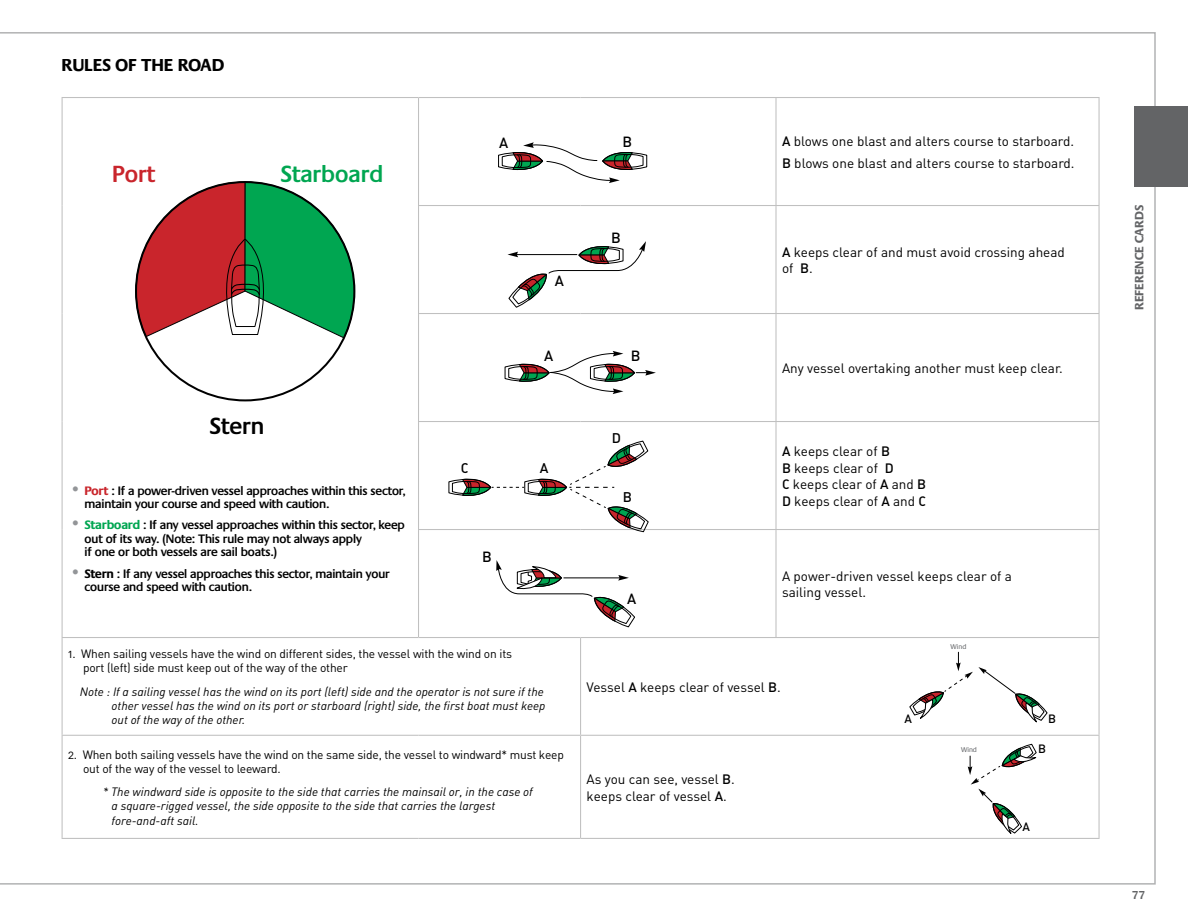
<style>
.page{position:relative;width:1188px;height:918px;background:#fff}
.page>*{position:absolute;margin:0;border:0;box-sizing:border-box;transform-origin:0 0}
.t1{font:600 24.3px "Praxis";color:#00a651}
.t2{font:600 24.3px "Praxis";color:#000}
.t3{font:600 24.3px "Praxis";color:#c9252c}
.t4{font:700 18px "Praxis";color:#000}
.t5{font:14.55px "DIN Medium Alternate";color:#000}
.t6{font:13.95px "DIN Medium Alternate";color:#000}
.Paragraphe{font:13.5px/16.5px "DIN Regular Alternate";color:#000}
.t7{font:600 12.75px/13.5px "Praxis";letter-spacing:-.01em;color:#000}
.t8{font:700 12.6px "Praxis";letter-spacing:.005em;color:#636466}
.Note{font:12px/14.4px "DIN Regular Italic Alt";color:#000}
.t9{font:12px/14.2px "DIN Regular Alternate";letter-spacing:-.015em;color:#000}
.t10{font:12px "DIN Medium Alternate";color:#000}
.t11{font:600 12px "Praxis";color:#636466}
.t12{font:7.2px "Praxis";color:#67696c}
.s1{font-size:18px;color:#939598}
.s2{font-weight:700;color:#c9252b}
.s3{font-weight:700;color:#00a651}
.s4{font-weight:700}
.s5{font-family:"DIN Medium Alternate"}
</style>
<div class="page">
<div style="left:1134px;top:106px;width:54px;height:81px;background:#636466"></div>
<hr style="left:62px;top:97px;width:357px;height:1px;background:#c0c0c0">
<hr style="left:62px;top:98px;width:1px;height:108px;background:#c0c0c0">
<hr style="left:419px;top:97px;width:162px;height:1px;background:#c0c0c0">
<hr style="left:418px;top:98px;width:1px;height:107px;background:#c0c0c0">
<hr style="left:581px;top:97px;width:195px;height:1px;background:#c0c0c0">
<hr style="left:776px;top:97px;width:324px;height:1px;background:#c0c0c0">
<hr style="left:775px;top:98px;width:2px;height:107px;background:#c0c0c0">
<hr style="left:1099px;top:98px;width:1px;height:107px;background:#c0c0c0">
<hr style="left:62px;top:206px;width:1px;height:108px;background:#c0c0c0">
<hr style="left:418px;top:205px;width:163px;height:1px;background:#c0c0c0">
<hr style="left:418px;top:206px;width:1px;height:107px;background:#c0c0c0">
<hr style="left:581px;top:205px;width:195px;height:1px;background:#c0c0c0">
<hr style="left:776px;top:205px;width:324px;height:1px;background:#c0c0c0">
<hr style="left:775px;top:206px;width:2px;height:107px;background:#c0c0c0">
<hr style="left:1099px;top:206px;width:1px;height:107px;background:#c0c0c0">
<hr style="left:62px;top:314px;width:1px;height:108px;background:#c0c0c0">
<hr style="left:418px;top:313px;width:163px;height:1px;background:#c0c0c0">
<hr style="left:418px;top:314px;width:1px;height:107px;background:#c0c0c0">
<hr style="left:581px;top:313px;width:195px;height:1px;background:#c0c0c0">
<hr style="left:776px;top:313px;width:324px;height:1px;background:#c0c0c0">
<hr style="left:775px;top:314px;width:2px;height:107px;background:#c0c0c0">
<hr style="left:1099px;top:314px;width:1px;height:107px;background:#c0c0c0">
<hr style="left:62px;top:422px;width:1px;height:108px;background:#c0c0c0">
<hr style="left:418px;top:421px;width:163px;height:1px;background:#c0c0c0">
<hr style="left:418px;top:422px;width:1px;height:107px;background:#c0c0c0">
<hr style="left:581px;top:421px;width:195px;height:1px;background:#c0c0c0">
<hr style="left:776px;top:421px;width:324px;height:1px;background:#c0c0c0">
<hr style="left:775px;top:422px;width:2px;height:107px;background:#c0c0c0">
<hr style="left:1099px;top:422px;width:1px;height:107px;background:#c0c0c0">
<hr style="left:62px;top:530px;width:1px;height:107px;background:#c0c0c0">
<hr style="left:418px;top:529px;width:163px;height:1px;background:#c0c0c0">
<hr style="left:418px;top:530px;width:1px;height:107px;background:#c0c0c0">
<hr style="left:581px;top:529px;width:195px;height:1px;background:#c0c0c0">
<hr style="left:776px;top:529px;width:324px;height:1px;background:#c0c0c0">
<hr style="left:775px;top:530px;width:2px;height:107px;background:#c0c0c0">
<hr style="left:1099px;top:530px;width:1px;height:107px;background:#c0c0c0">
<hr style="left:62px;top:637px;width:357px;height:1px;background:#c0c0c0">
<hr style="left:62px;top:638px;width:1px;height:97px;background:#c0c0c0">
<hr style="left:419px;top:637px;width:162px;height:1px;background:#c0c0c0">
<hr style="left:581px;top:637px;width:195px;height:1px;background:#c0c0c0">
<hr style="left:580px;top:638px;width:1px;height:97px;background:#c0c0c0">
<hr style="left:776px;top:637px;width:324px;height:1px;background:#c0c0c0">
<hr style="left:1099px;top:638px;width:1px;height:97px;background:#c0c0c0">
<hr style="left:62px;top:735px;width:357px;height:1px;background:#c0c0c0">
<hr style="left:62px;top:736px;width:1px;height:102px;background:#c0c0c0">
<hr style="left:419px;top:735px;width:162px;height:1px;background:#c0c0c0">
<hr style="left:581px;top:735px;width:195px;height:1px;background:#c0c0c0">
<hr style="left:580px;top:736px;width:1px;height:102px;background:#c0c0c0">
<hr style="left:776px;top:735px;width:324px;height:1px;background:#c0c0c0">
<hr style="left:1099px;top:736px;width:1px;height:102px;background:#c0c0c0">
<hr style="left:62px;top:838px;width:357px;height:1px;background:#c0c0c0">
<hr style="left:419px;top:838px;width:162px;height:1px;background:#c0c0c0">
<hr style="left:581px;top:838px;width:195px;height:1px;background:#c0c0c0">
<hr style="left:776px;top:838px;width:324px;height:1px;background:#c0c0c0">
<svg style="left:135px;top:181px;width:220px;height:158px"></svg>
<svg style="left:498px;top:142px;width:149px;height:41px"></svg>
<svg style="left:507px;top:241px;width:139px;height:67px"></svg>
<svg style="left:504px;top:351px;width:152px;height:43px"></svg>
<svg style="left:448px;top:440px;width:201px;height:92px"></svg>
<svg style="left:496px;top:560px;width:139px;height:68px"></svg>
<svg style="left:909px;top:652px;width:139px;height:71px"></svg>
<svg style="left:968px;top:744px;width:69px;height:90px"></svg>
<h3 class="t4" style="left:62px;top:55px;width:164px">RULES OF THE ROAD</h3>
<h1 class="t3" style="left:112px;top:161px;width:44px">Port</h1>
<h1 class="t1" style="left:280px;top:161px;width:104px">Starboard</h1>
<h1 class="t2" style="left:209px;top:413px;width:56px">Stern</h1>
<p class="t7" style="left:85px;top:484px;width:322px;text-indent:-15px"><span class="s1">•</span> <span class="s2">Port</span> : If a power-driven vessel approaches within this sector, maintain your course and speed with caution.</p>
<p class="t7" style="left:85px;top:519px;width:322px;text-indent:-15px"><span class="s1">•</span> <span class="s3">Starboard</span> : If any vessel approaches within this sector, keep out of its way. (Note: This rule may not always apply<br>if one or both vessels are sail boats.)</p>
<p class="t7" style="left:85px;top:567px;width:307px;text-indent:-15px"><span class="s1">•</span> <span class="s4">Stern</span> : If any vessel approaches this sector, maintain your course and speed with caution.</p>
<p class="t5" style="left:499px;top:134px;width:11px">A</p>
<p class="t5" style="left:623px;top:132px;width:11px">B</p>
<p class="t6" style="left:461px;top:459px;width:9px">C</p>
<p class="t5" style="left:482px;top:548px;width:11px">B</p>
<p class="t5" style="left:555px;top:272px;width:11px">A</p>
<p class="t5" style="left:611px;top:229px;width:11px">B</p>
<p class="t5" style="left:544px;top:346px;width:11px">A</p>
<p class="t5" style="left:631px;top:347px;width:11px">B</p>
<p class="t6" style="left:540px;top:459px;width:10px">A</p>
<p class="t6" style="left:612px;top:429px;width:11px">D</p>
<p class="t6" style="left:623px;top:488px;width:11px">B</p>
<p class="t5" style="left:627px;top:589px;width:11px">A</p>
<p class="Paragraphe" style="left:782px;top:133px;width:294px"><span class="s5">A</span> blows one blast and alters course to starboard.</p>
<p class="Paragraphe" style="left:782px;top:155px;width:294px"><span class="s5">B</span> blows one blast and alters course to starboard.</p>
<p class="Paragraphe" style="left:782px;top:243px;width:284px"><span class="s5">A</span> keeps clear of and must avoid crossing ahead of <span class="s5">B</span>.</p>
<p class="Paragraphe" style="left:782px;top:360px;width:282px">Any vessel overtaking another must keep clear.</p>
<p class="Paragraphe" style="left:782px;top:443px;width:146px"><span class="s5">A</span> keeps clear of <span class="s5">B<br>B</span> keeps clear of <span class="s5">D<br>C</span> keeps clear of <span class="s5">A</span> and <span class="s5">B<br>D</span> keeps clear of <span class="s5">A</span> and <span class="s5">C</span></p>
<p class="Paragraphe" style="left:782px;top:567px;width:231px">A power-driven vessel keeps clear of a sailing vessel.</p>
<p class="t9" style="left:83px;top:646px;width:431px;text-indent:-15px">1. When sailing vessels have the wind on different sides, the vessel with the wind on its port (left) side must keep out of the way of the other</p>
<p class="Note" style="left:112px;top:684px;width:435px;text-indent:-32px">Note : If a sailing vessel has the wind on its port (left) side and the operator is not sure if the other vessel has the wind on its port or starboard (right) side, the first boat must keep out of the way of the other.</p>
<p class="Paragraphe" style="left:587px;top:679px;width:196px">Vessel <span class="s5">A</span> keeps clear of vessel <span class="s5">B</span>.</p>
<p class="t9" style="left:83px;top:747px;width:482px;text-indent:-15px">2. When both sailing vessels have the wind on the same side, the vessel to windward* must keep out of the way of the vessel to leeward.</p>
<p class="Note" style="left:112px;top:784px;width:423px;text-indent:-9px">* The windward side is opposite to the side that carries the mainsail or, in the case of a square-rigged vessel, the side opposite to the side that carries the largest fore-and-aft sail.</p>
<p class="Paragraphe" style="left:587px;top:771px;width:150px">As you can see, vessel <span class="s5">B</span>. keeps clear of vessel <span class="s5">A</span>.</p>
<p class="t12" style="left:951px;top:643px;width:17px">Wind</p>
<p class="t10" style="left:905px;top:711px;width:9px">A</p>
<p class="t10" style="left:1048px;top:711px;width:9px">B</p>
<p class="t12" style="left:961px;top:746px;width:17px">Wind</p>
<p class="t10" style="left:1038px;top:741px;width:9px">B</p>
<p class="t10" style="left:1023px;top:819px;width:9px">A</p>
<p class="t8" style="left:1132px;top:310px;width:107px;rotate:-90deg">REFERENCE CARDS</p>
<p class="t11" style="left:1132px;top:889px;width:15px">77</p>
</div>
